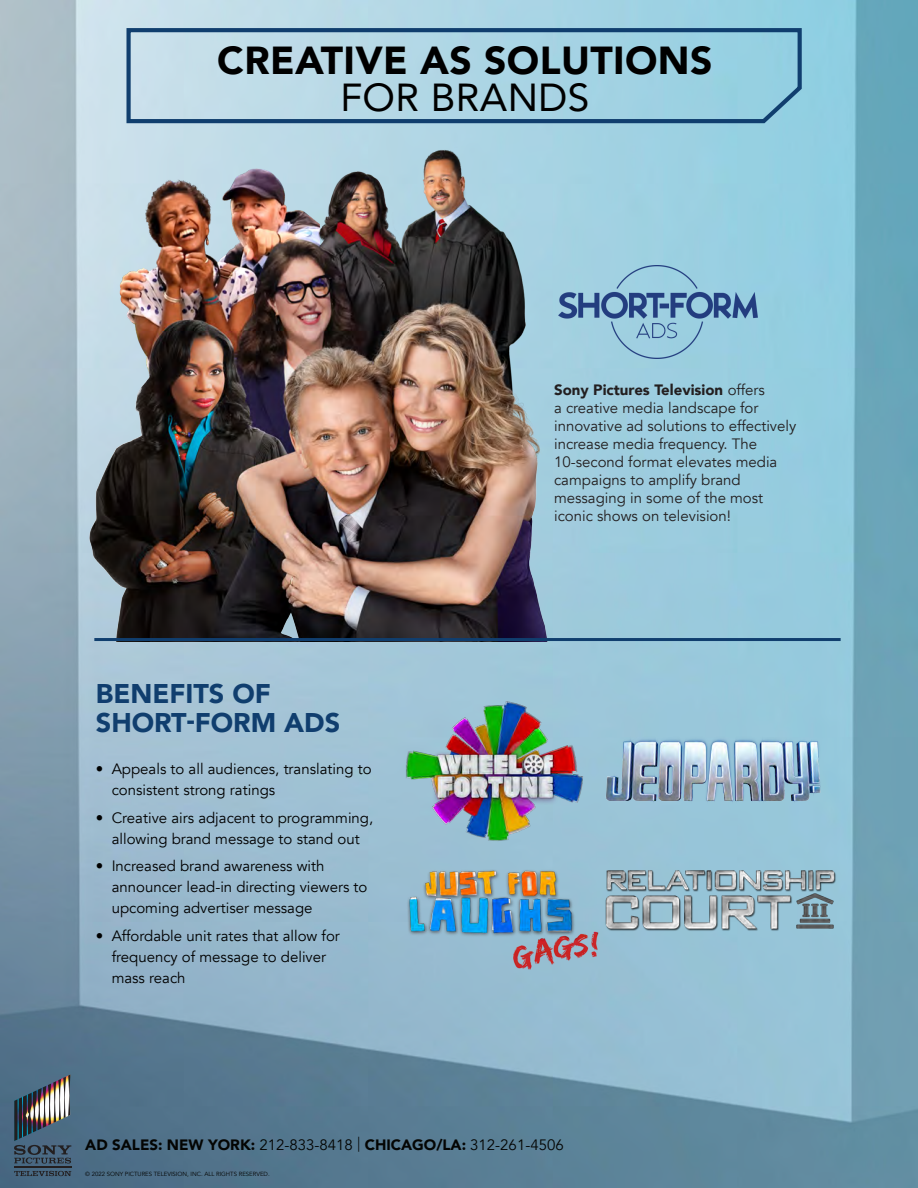
<style>
.page{position:relative;width:918px;height:1188px;background:#fff}
.page>*{position:absolute;margin:0;border:0;box-sizing:border-box;transform-origin:0 0}
.t1{font:900 39px/37.5px "Avenir";letter-spacing:.01em;color:#000;text-align:center}
.t2{font:900 27px/29.2px "Avenir";color:#103e6e}
.t3{font:15px/21px "Avenir";color:#000}
.t4{font:15px/18px "Avenir";color:#231f20}
.t5{font:900 15px "Avenir";color:#040503}
.t6{font:6px "Avenir";color:#040503}
.s1{font-weight:400}
.s2{font-weight:900}
.s3{font-weight:300}
</style>
<div class="page">
<img style="left:0;top:0;width:918px;height:1188px">
<hr style="left:14px;top:1167px;width:57px;height:1px;background:#231f20">
<svg style="left:14px;top:1170px;width:57px;height:6px"></svg>
<img style="left:14px;top:1075px;width:57px;height:89px">
<img style="left:604px;top:733px;width:219px;height:71px">
<img style="left:401px;top:865px;width:201px;height:105px">
<img style="left:598px;top:861px;width:244px;height:78px">
<img style="left:405px;top:701px;width:178px;height:141px">
<img style="left:71px;top:147px;width:495px;height:494px">
<hr style="left:94px;top:638px;width:747px;height:3px;background:#103e6e">
<svg style="left:124px;top:26px;width:680px;height:99px"></svg>
<img style="left:559px;top:265px;width:199px;height:94px">
<p class="t1" style="left:217px;top:40px;width:497px">CREATIVE AS SOLUTIONS<br><span class="s1">FOR BRANDS</span></p>
<p class="t2" style="left:96px;top:678px;width:246px">BENEFITS OF<br>SHORT-FORM ADS</p>
<p class="t3" style="left:112px;top:758px;width:261px;text-indent:-16px">• Appeals to all audiences, translating to consistent strong ratings</p>
<p class="t3" style="left:96px;top:807px;width:279px;text-align:center">• Creative airs adjacent to programming, allowing brand message to stand out</p>
<p class="t3" style="left:112px;top:856px;width:257px;text-indent:-16px">• Increased brand awareness with announcer lead-in directing viewers to upcoming advertiser message</p>
<p class="t3" style="left:112px;top:926px;width:230px;text-indent:-16px">• Affordable unit rates that allow for frequency of message to deliver mass reach</p>
<p class="t4" style="left:554px;top:381px;width:244px"><span class="s2">Sony Pictures Television</span> offers<br>a creative media landscape for innovative ad solutions to effectively increase media frequency. The<br>10-second format elevates media campaigns to amplify brand messaging in some of the most iconic shows on television!</p>
<p class="t5" style="left:85px;top:1132px;width:480px">AD SALES: NEW YORK: <span class="s1">212-833-8418</span> <span class="s3">|</span> CHICAGO/LA: <span class="s1">312-261-4506</span></p>
<p class="t6" style="left:85px;top:1170px;width:186px">© 2022 SONY PICTURES TELEVISION, INC. ALL RIGHTS RESERVED.</p>
</div>
